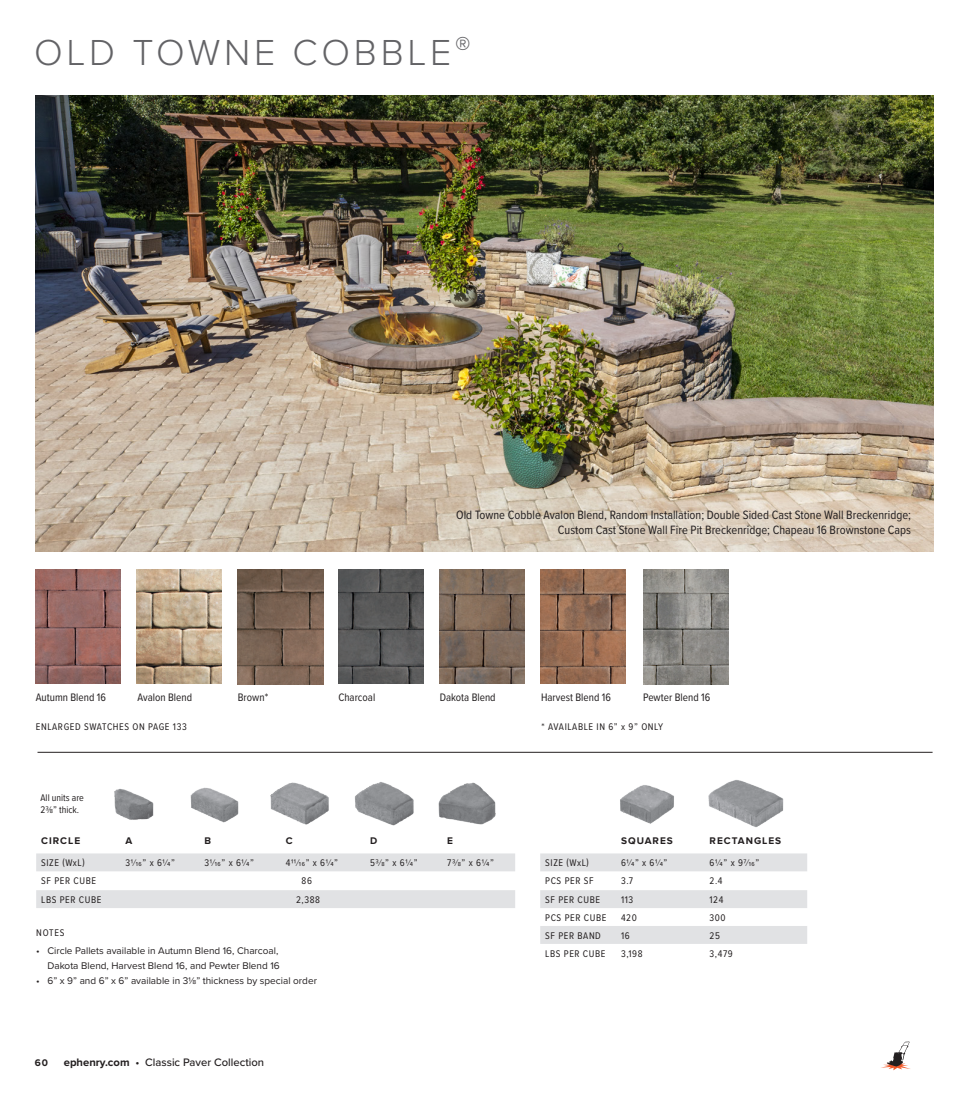
<style>
.page{position:relative;width:968px;height:1103px;background:#fff}
.page>*{position:absolute;margin:0;border:0;box-sizing:border-box;transform-origin:0 0}
.t1{font:300 37.5px "Proxima Nova";letter-spacing:.1em;color:#636366}
.t2{font:12.5px/15px "Proxima Nova Cond";color:#231f20;text-align:right}
.t3{font:11.25px "Proxima Nova Cond";color:#231f20}
.t4{font:500 11.25px "Proxima Nova";color:#231f20}
.t5{font:10px "Proxima Nova Cond";letter-spacing:.06em;color:#231f20}
.t6{font:10px/15px "Proxima Nova";color:#231f20;text-align:right}
.t7{font:700 10px "Proxima Nova";letter-spacing:.1em;color:#231f20}
.t8{font:10px/12px "Proxima Nova Cond";color:#231f20}
.s1{font-weight:700}
</style>
<div class="page">
<img style="left:36px;top:96px;width:897px;height:455px">
<img style="left:137px;top:569px;width:85px;height:115px">
<img style="left:36px;top:570px;width:85px;height:113px">
<img style="left:338px;top:569px;width:85px;height:115px">
<img style="left:439px;top:569px;width:85px;height:115px">
<img style="left:540px;top:569px;width:85px;height:115px">
<img style="left:238px;top:569px;width:85px;height:115px">
<img style="left:643px;top:569px;width:85px;height:115px">
<hr style="left:38px;top:752px;width:894px;height:1px;background:#231f20">
<svg style="left:36px;top:853px;width:479px;height:55px"></svg>
<svg style="left:540px;top:853px;width:267px;height:90px"></svg>
<img style="left:438px;top:782px;width:58px;height:43px">
<img style="left:114px;top:789px;width:40px;height:31px">
<img style="left:355px;top:782px;width:59px;height:44px">
<img style="left:190px;top:787px;width:49px;height:36px">
<img style="left:270px;top:782px;width:59px;height:43px">
<img style="left:708px;top:780px;width:76px;height:47px">
<img style="left:620px;top:785px;width:54px;height:39px">
<svg style="left:881px;top:1041px;width:30px;height:29px"></svg>
<h1 class="t1" style="left:34px;top:24px;width:438px">OLD TOWNE COBBLE<sup>®</sup></h1>
<p class="t2" style="left:456px;top:507px;width:456px">Old Towne Cobble Avalon Blend, Random Installation; Double Sided Cast Stone Wall Breckenridge;<br>Custom Cast Stone Wall Fire Pit Breckenridge; Chapeau 16 Brownstone Caps</p>
<p class="t3" style="left:36px;top:688px;width:72px">Autumn Blend 16</p>
<p class="t3" style="left:137px;top:688px;width:56px">Avalon Blend</p>
<p class="t3" style="left:238px;top:688px;width:32px">Brown*</p>
<p class="t3" style="left:338px;top:688px;width:38px">Charcoal</p>
<p class="t3" style="left:439px;top:688px;width:57px">Dakota Blend</p>
<p class="t3" style="left:541px;top:688px;width:71px">Harvest Blend 16</p>
<p class="t3" style="left:643px;top:688px;width:69px">Pewter Blend 16</p>
<p class="t5" style="left:541px;top:719px;width:123px">* AVAILABLE IN 6” x 9” ONLY</p>
<p class="t5" style="left:36px;top:719px;width:152px">ENLARGED SWATCHES ON PAGE 133</p>
<p class="t8" style="left:41px;top:791px;width:45px">All units are<br>23/8” thick.</p>
<p class="t7" style="left:41px;top:835px;width:40px">CIRCLE</p>
<p class="t7" style="left:125px;top:835px;width:8px">A</p>
<p class="t7" style="left:204px;top:835px;width:8px">B</p>
<p class="t7" style="left:286px;top:835px;width:8px">C</p>
<p class="t7" style="left:370px;top:835px;width:9px">D</p>
<p class="t7" style="left:447px;top:835px;width:7px">E</p>
<p class="t5" style="left:41px;top:855px;width:45px">SIZE (WxL)</p>
<p class="t5" style="left:125px;top:855px;width:51px">31/16” x 61/4”</p>
<p class="t5" style="left:204px;top:855px;width:51px">31/16” x 61/4”</p>
<p class="t5" style="left:286px;top:855px;width:54px">411/16” x 61/4”</p>
<p class="t5" style="left:370px;top:855px;width:49px">53/8” x 61/4”</p>
<p class="t5" style="left:447px;top:855px;width:48px">73/8” x 61/4”</p>
<p class="t5" style="left:41px;top:873px;width:56px">SF PER CUBE</p>
<p class="t5" style="left:301px;top:873px;width:12px">86</p>
<p class="t5" style="left:41px;top:892px;width:62px">LBS PER CUBE</p>
<p class="t5" style="left:296px;top:892px;width:26px">2,388</p>
<p class="t5" style="left:36px;top:925px;width:30px">NOTES</p>
<p class="t6" style="left:36px;top:942px;width:245px">• Circle Pallets available in Autumn Blend 16, Charcoal,<br>Dakota Blend, Harvest Blend 16, and Pewter Blend 16</p>
<p class="t6" style="left:36px;top:972px;width:282px">• 6” x 9” and 6” x 6” available in 31⁄8” thickness by special order</p>
<p class="t7" style="left:35px;top:1057px;width:15px">60</p>
<p class="t4" style="left:64px;top:1053px;width:202px"><span class="s1">ephenry.com</span> • Classic Paver Collection</p>
<p class="t7" style="left:621px;top:835px;width:53px">SQUARES</p>
<p class="t7" style="left:709px;top:835px;width:73px">RECTANGLES</p>
<p class="t5" style="left:545px;top:855px;width:45px">SIZE (WxL)</p>
<p class="t5" style="left:621px;top:855px;width:48px">61/4” x 61/4”</p>
<p class="t5" style="left:709px;top:855px;width:51px">61/4” x 97/16”</p>
<p class="t5" style="left:545px;top:873px;width:50px">PCS PER SF</p>
<p class="t5" style="left:621px;top:873px;width:13px">3.7</p>
<p class="t5" style="left:709px;top:873px;width:14px">2.4</p>
<p class="t5" style="left:545px;top:892px;width:56px">SF PER CUBE</p>
<p class="t5" style="left:621px;top:892px;width:14px">113</p>
<p class="t5" style="left:709px;top:892px;width:15px">124</p>
<p class="t5" style="left:545px;top:910px;width:63px">PCS PER CUBE</p>
<p class="t5" style="left:621px;top:910px;width:17px">420</p>
<p class="t5" style="left:709px;top:910px;width:18px">300</p>
<p class="t5" style="left:545px;top:928px;width:57px">SF PER BAND</p>
<p class="t5" style="left:621px;top:928px;width:10px">16</p>
<p class="t5" style="left:709px;top:928px;width:12px">25</p>
<p class="t5" style="left:545px;top:946px;width:62px">LBS PER CUBE</p>
<p class="t5" style="left:621px;top:946px;width:23px">3,198</p>
<p class="t5" style="left:709px;top:946px;width:25px">3,479</p>
</div>
